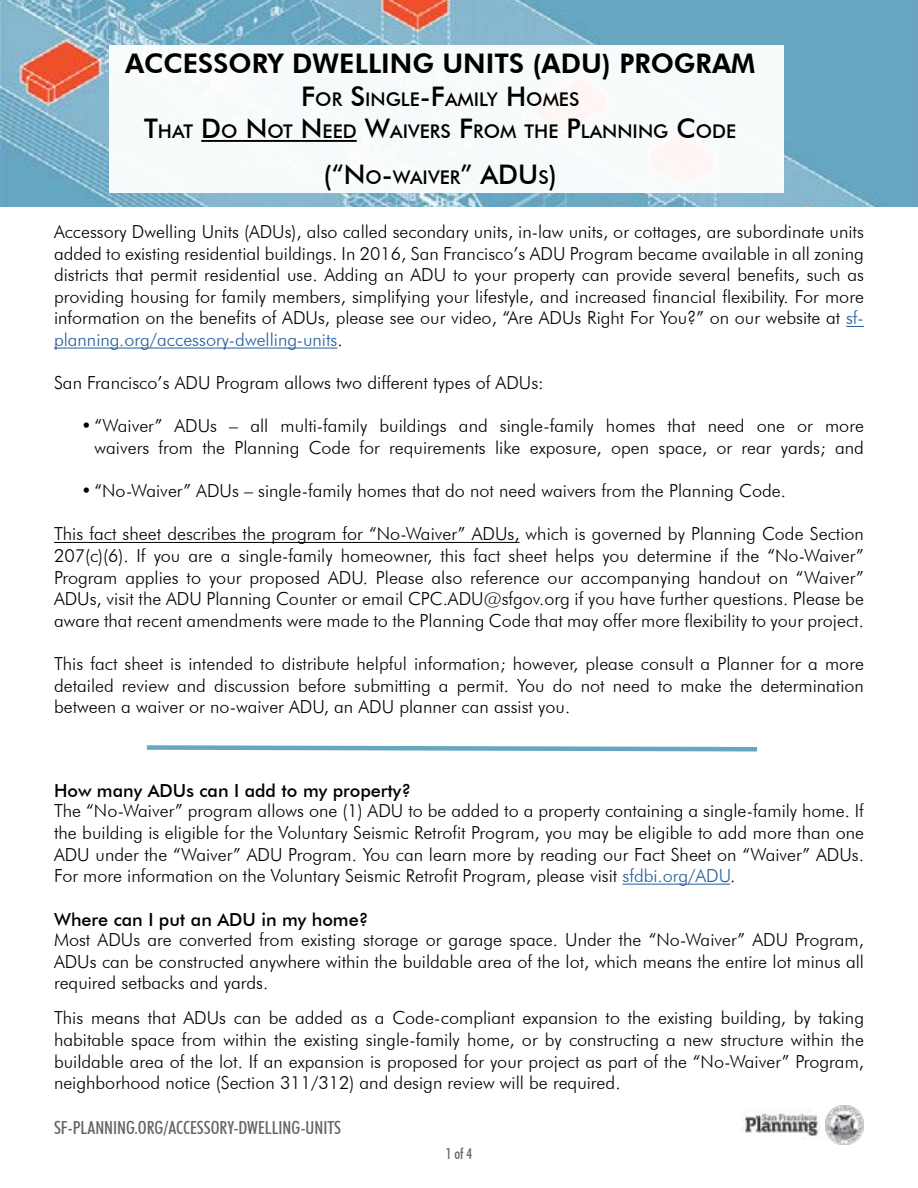
<style>
.page{position:relative;width:918px;height:1188px;background:#fff}
.page>*{position:absolute;margin:0;border:0;box-sizing:border-box;transform-origin:0 0}
.t1{font:800 27px "Futura BT";color:#000}
.t2{font:500 27px "Futura BT";color:#000}
.t3{font:500 18.9px/32.4px "Futura BT";color:#000;text-align:center}
.t4{font:300 18px/21.6px "Futura BT";color:#000;text-align:justify}
.t5{font:500 18px "Futura BT";color:#000}
.t6{font:500 condensed 18px "Futura BT";color:#636466}
.t7{font:500 condensed 15px "Futura BT";color:#636466}
.s1{font-size:27px}
.s2{font-size:18.9px}
.s3{color:#215e9e}
</style>
<div class="page">
<img style="left:825px;top:1106px;width:39px;height:38px">
<img style="left:743px;top:1110px;width:78px;height:29px">
<img style="left:0;top:0;width:918px;height:207px">
<div style="left:109px;top:46px;width:675px;height:147px;background:#f8fbfc"></div>
<hr style="left:201px;top:140px;width:156px;height:2px;background:#000">
<svg style="left:846px;top:326px;width:18px;height:1px"></svg>
<hr style="left:54px;top:348px;width:283px;height:1px;background:#215e9e">
<hr style="left:54px;top:542px;width:466px;height:1px;background:#000">
<hr style="left:623px;top:884px;width:107px;height:1px;background:#215e9e">
<svg style="left:146px;top:745px;width:612px;height:7px"></svg>
<h1 class="t1" style="left:125px;top:47px;width:631px">ACCESSORY DWELLING UNITS (ADU) PROGRAM</h1>
<p class="t3" style="left:144px;top:83px;width:594px"><span class="s1">F</span>OR <span class="s1">S</span>INGLE<span class="s1">-F</span>AMILY <span class="s1">H</span>OMES<br><span class="s1">T</span>HAT <span class="s1">D</span>O <span class="s1">N</span> OT <span class="s1">N</span> EED <span class="s1">W</span>AIVERS <span class="s1">F</span>ROM TH E <span class="s1">P</span>LANNING <span class="s1">C</span>ODE</p>
<h1 class="t2" style="left:324px;top:158px;width:235px">(“N <span class="s2">O</span>-<span class="s2">WAIVER</span>” ADU<span class="s2">S</span>)</h1>
<p class="t4" style="left:54px;top:221px;width:812px">Accessory Dwelling Units (ADUs), also called secondary units, in-law units, or cottages, are subordinate units added to existing residential buildings. In 2016, San Francisco’s ADU Program became available in all zoning districts that permit residential use. Adding an ADU to your property can provide several benefits, such as providing housing for family members, simplifying your lifestyle, and increased financial flexibility. For more information on the benefits of ADUs, please see our video, “Are ADUs Right For You?” on our website at <span class="s3">sf&shy;planning.org/accessory-dwelling-units</span>.</p>
<p class="t4" style="left:54px;top:372px;width:491px">San Francisco’s ADU Program allows two different types of ADUs:</p>
<p class="t4" style="left:81px;top:415px;width:784px;text-align:right">• “Waiver” ADUs – all multi-family buildings and single-family homes that need one or more waivers from the Planning Code for requirements like exposure, open space, or rear yards; and</p>
<p class="t4" style="left:81px;top:480px;width:706px">• “No-Waiver” ADUs – single-family homes that do not need waivers from the Planning Code.</p>
<p class="t4" style="left:54px;top:523px;width:811px">This fact sheet describes the program for “No-Waiver” ADUs, which is governed by Planning Code Section 207(c)(6). If you are a single-family homeowner, this fact sheet helps you determine if the “No-Waiver” Program applies to your proposed ADU. Please also reference our accompanying handout on “Waiver” ADUs, visit the ADU Planning Counter or email CPC.ADU@sfgov.org if you have further questions. Please be aware that recent amendments were made to the Planning Code that may offer more flexibility to your project.</p>
<p class="t4" style="left:54px;top:653px;width:811px">This fact sheet is intended to distribute helpful information; however, please consult a Planner for a more detailed review and discussion before submitting a permit. You do not need to make the determination between a waiver or no-waiver ADU, an ADU planner can assist you.</p>
<p class="t5" style="left:54px;top:780px;width:359px">How many ADUs can I add to my property?</p>
<p class="t4" style="left:54px;top:800px;width:812px">The “No-Waiver” program allows one (1) ADU to be added to a property containing a single-family home. If the building is eligible for the Voluntary Seismic Retrofit Program, you may be eligible to add more than one ADU under the “Waiver” ADU Program. You can learn more by reading our Fact Sheet on “Waiver” ADUs.<br>For more information on the Voluntary Seismic Retrofit Program, please visit <span class="s3">sfdbi.org/ADU</span>.</p>
<p class="t5" style="left:54px;top:908px;width:316px">Where can I put an ADU in my home?</p>
<p class="t4" style="left:54px;top:929px;width:812px">Most ADUs are converted from existing storage or garage space. Under the “No-Waiver” ADU Program, ADUs can be constructed anywhere within the buildable area of the lot, which means the entire lot minus all required setbacks and yards.</p>
<p class="t4" style="left:54px;top:1007px;width:812px">This means that ADUs can be added as a Code-compliant expansion to the existing building, by taking habitable space from within the existing single-family home, or by constructing a new structure within the buildable area of the lot. If an expansion is proposed for your project as part of the “No-Waiver” Program, neighborhood notice (Section 311/312) and design review will be required.</p>
<p class="t6" style="left:54px;top:1117px;width:289px">SF-PLANNING.ORG/ACCESSORY-DWELLING-UNITS</p>
<p class="t7" style="left:446px;top:1144px;width:28px">1 of 4</p>
</div>
